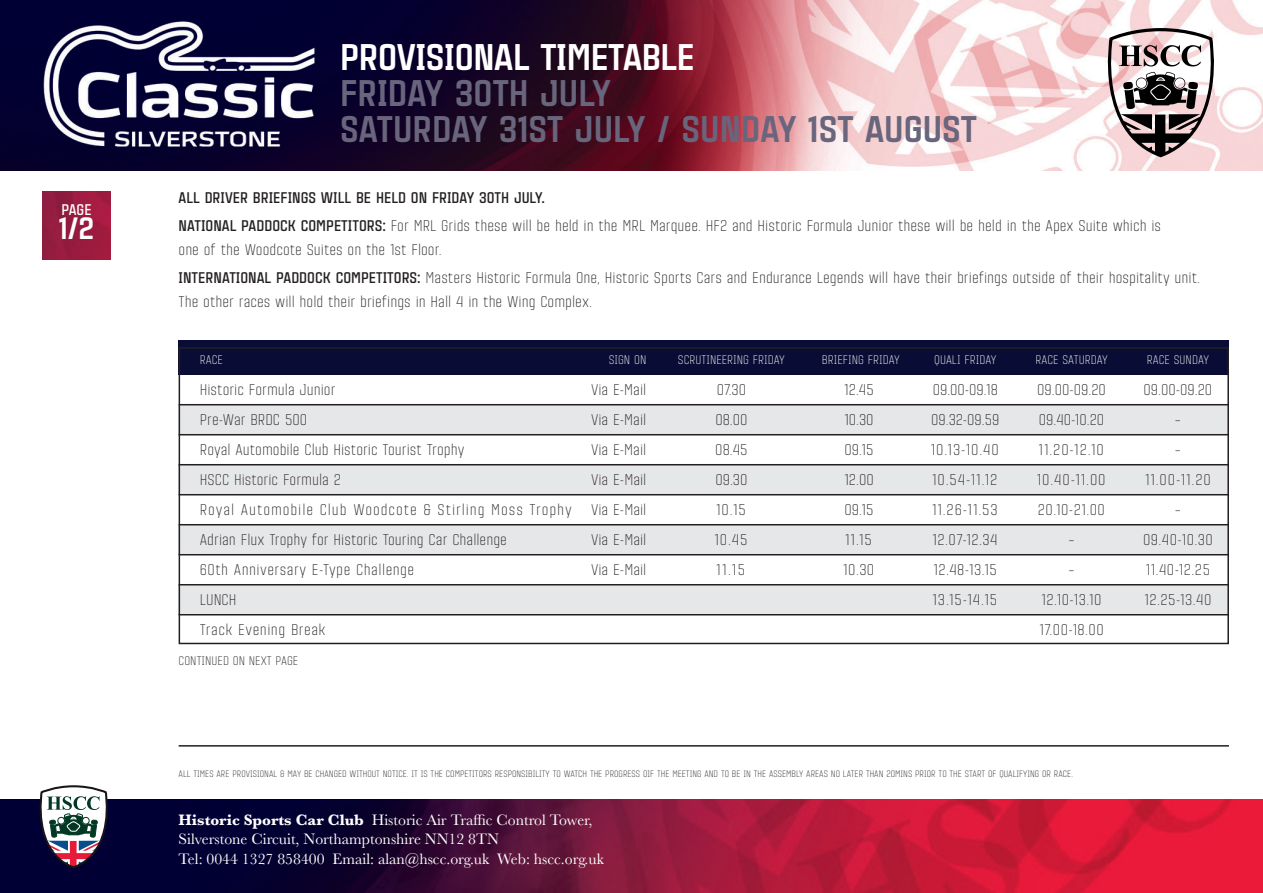
<style>
.page{position:relative;width:1263px;height:893px;background:#fff}
.page>*{position:absolute;margin:0;border:0;box-sizing:border-box;transform-origin:0 0}
.t1{font:900 36px/36px "Citadina";color:#68657d}
.t2{font:900 36px "Citadina";letter-spacing:-.01em;color:#fff}
.t3{font:900 30px "Citadina";color:#fff}
.t4{font:15.75px/19.4px "Baskerville";color:#fff}
.t5{font:300 15px/28.2px "Citadina";color:#231f20}
.t6{font:300 15px "Citadina";letter-spacing:.03em;color:#231f20}
.t7{font:300 15px "Citadina";letter-spacing:.06em;color:#231f20}
.t8{font:700 15px "Citadina";color:#fff}
.t9{font:300 12px "Citadina";color:#fff}
.t10{font:300 12px "Citadina";color:#231f20}
.t11{font:300 9px "Citadina";color:#231f20}
.s1{font-weight:700}
</style>
<div class="page">
<div style="left:179px;top:405px;width:1050px;height:30px;background:#e6e7e9"></div>
<div style="left:179px;top:465px;width:1050px;height:30px;background:#e6e7e9"></div>
<div style="left:179px;top:525px;width:1050px;height:30px;background:#e6e7e9"></div>
<div style="left:179px;top:585px;width:1050px;height:30px;background:#e6e7e9"></div>
<div style="left:179px;top:340px;width:1050px;height:34px;background:#090d35"></div>
<img style="left:0;top:799px;width:1263px;height:94px">
<svg style="left:40px;top:785px;width:68px;height:83px"></svg>
<img style="left:0;top:0;width:1263px;height:170px">
<svg style="left:1106px;top:28px;width:110px;height:129px"></svg>
<hr style="left:179px;top:404px;width:1050px;height:1px;background:#231f20">
<hr style="left:179px;top:434px;width:1050px;height:1px;background:#231f20">
<hr style="left:179px;top:464px;width:1050px;height:1px;background:#231f20">
<hr style="left:179px;top:494px;width:1050px;height:1px;background:#231f20">
<hr style="left:179px;top:524px;width:1050px;height:1px;background:#231f20">
<hr style="left:179px;top:554px;width:1050px;height:1px;background:#231f20">
<hr style="left:179px;top:584px;width:1050px;height:1px;background:#231f20">
<hr style="left:179px;top:614px;width:1050px;height:1px;background:#231f20">
<hr style="left:179px;top:745px;width:1050px;height:2px;background:#231f20">
<div style="left:179px;top:347px;width:1050px;height:297px;border:2px solid #231f20"></div>
<img style="left:43px;top:191px;width:68px;height:68px">
<p class="t8" style="left:61px;top:199px;width:32px">PAGE</p>
<h2 class="t3" style="left:59px;top:206px;width:37px">1/2</h2>
<h1 class="t2" style="left:340px;top:29px;width:356px">PROVISIONAL TIMETABLE</h1>
<h1 class="t1" style="left:340px;top:73px;width:638px">FRIDAY 30TH JULY<br>SATURDAY 31ST JULY / SUNDAY 1ST AUGUST</h1>
<p class="t5" style="left:179px;top:182px;width:984px"><span class="s1">ALL DRIVER BRIEFINGS WILL BE HELD ON FRIDAY 30TH JULY.<br>NATIONAL PADDOCK COMPETITORS:</span> For MRL Grids these will be held in the MRL Marquee. HF2 and Historic Formula Junior these will be held in the Apex Suite which is</p>
<p class="t5" style="left:179px;top:234px;width:1023px">one of the Woodcote Suites on the 1st Floor.<br><span class="s1">INTERNATIONAL PADDOCK COMPETITORS:</span> Masters Historic Formula One, Historic Sports Cars and Endurance Legends will have their briefings outside of their hospitality unit.</p>
<p class="t5" style="left:179px;top:287px;width:415px">The other races will hold their briefings in Hall 4 in the Wing Complex.</p>
<p class="t9" style="left:200px;top:351px;width:25px">RACE</p>
<p class="t9" style="left:609px;top:351px;width:39px">SIGN ON</p>
<p class="t9" style="left:678px;top:351px;width:109px">SCRUTINEERING FRIDAY</p>
<p class="t9" style="left:822px;top:351px;width:79px">BRIEFING FRIDAY</p>
<p class="t9" style="left:934px;top:351px;width:64px">QUALI FRIDAY</p>
<p class="t9" style="left:1035px;top:351px;width:74px">RACE SATURDAY</p>
<p class="t9" style="left:1147px;top:351px;width:64px">RACE SUNDAY</p>
<p class="t5" style="left:200px;top:375px;width:137px">Historic Formula Junior</p>
<p class="t5" style="left:591px;top:375px;width:57px">Via E-Mail</p>
<p class="t5" style="left:717px;top:375px;width:31px">07.30</p>
<p class="t5" style="left:844px;top:375px;width:31px">12.45</p>
<p class="t5" style="left:933px;top:375px;width:67px">09.00-09.18</p>
<p class="t5" style="left:1037px;top:375px;width:70px">09.00-09.20</p>
<p class="t5" style="left:1143px;top:375px;width:70px">09.00-09.20</p>
<p class="t5" style="left:200px;top:405px;width:109px">Pre-War BRDC 500</p>
<p class="t5" style="left:591px;top:405px;width:57px">Via E-Mail</p>
<p class="t5" style="left:715px;top:405px;width:34px">08.00</p>
<p class="t5" style="left:844px;top:405px;width:31px">10.30</p>
<p class="t5" style="left:931px;top:405px;width:70px">09.32-09.59</p>
<p class="t5" style="left:1039px;top:405px;width:67px">09.40-10.20</p>
<p class="t5" style="left:1175px;top:405px;width:8px">–</p>
<p class="t5" style="left:200px;top:435px;width:266px">Royal Automobile Club Historic Tourist Trophy</p>
<p class="t5" style="left:591px;top:435px;width:57px">Via E-Mail</p>
<p class="t5" style="left:715px;top:435px;width:34px">08.45</p>
<p class="t5" style="left:845px;top:435px;width:30px">09.15</p>
<p class="t5" style="left:931px;top:435px;width:70px">10.13-10.40</p>
<p class="t5" style="left:1038px;top:435px;width:67px">11.20-12.10</p>
<p class="t5" style="left:1175px;top:435px;width:8px">–</p>
<p class="t5" style="left:200px;top:465px;width:143px">HSCC Historic Formula 2</p>
<p class="t5" style="left:591px;top:465px;width:57px">Via E-Mail</p>
<p class="t5" style="left:715px;top:465px;width:34px">09.30</p>
<p class="t5" style="left:844px;top:465px;width:31px">12.00</p>
<p class="t5" style="left:932px;top:465px;width:67px">10.54-11.12</p>
<p class="t5" style="left:1037px;top:465px;width:70px">10.40-11.00</p>
<p class="t5" style="left:1145px;top:465px;width:67px">11.00-11.20</p>
<p class="t7" style="left:200px;top:499px;width:373px">Royal Automobile Club Woodcote &amp; Stirling Moss Trophy</p>
<p class="t5" style="left:591px;top:495px;width:57px">Via E-Mail</p>
<p class="t5" style="left:716px;top:495px;width:31px">10.15</p>
<p class="t5" style="left:845px;top:495px;width:30px">09.15</p>
<p class="t5" style="left:932px;top:495px;width:67px">11.26-11.53</p>
<p class="t5" style="left:1038px;top:495px;width:68px">20.10-21.00</p>
<p class="t5" style="left:1175px;top:495px;width:8px">–</p>
<p class="t5" style="left:200px;top:525px;width:309px">Adrian Flux Trophy for Historic Touring Car Challenge</p>
<p class="t5" style="left:591px;top:525px;width:57px">Via E-Mail</p>
<p class="t5" style="left:714px;top:525px;width:35px">10.45</p>
<p class="t5" style="left:845px;top:525px;width:28px">11.15</p>
<p class="t5" style="left:932px;top:525px;width:67px">12.07-12.34</p>
<p class="t5" style="left:1068px;top:525px;width:8px">–</p>
<p class="t5" style="left:1143px;top:525px;width:71px">09.40-10.30</p>
<p class="t6" style="left:200px;top:559px;width:216px">60th Anniversary E-Type Challenge</p>
<p class="t5" style="left:591px;top:555px;width:57px">Via E-Mail</p>
<p class="t5" style="left:716px;top:555px;width:31px">11.15</p>
<p class="t5" style="left:843px;top:555px;width:33px">10.30</p>
<p class="t5" style="left:933px;top:555px;width:65px">12.48-13.15</p>
<p class="t5" style="left:1068px;top:555px;width:8px">–</p>
<p class="t5" style="left:1146px;top:555px;width:66px">11.40-12.25</p>
<p class="t5" style="left:200px;top:585px;width:38px">LUNCH</p>
<p class="t5" style="left:932px;top:585px;width:66px">13.15-14.15</p>
<p class="t5" style="left:1041px;top:585px;width:61px">12.10-13.10</p>
<p class="t5" style="left:1144px;top:585px;width:68px">12.25-13.40</p>
<p class="t6" style="left:200px;top:619px;width:127px">Track Evening Break</p>
<p class="t5" style="left:1039px;top:615px;width:66px">17.00-18.00</p>
<p class="t10" style="left:179px;top:652px;width:121px">CONTINUED ON NEXT PAGE</p>
<p class="t11" style="left:179px;top:767px;width:896px">ALL TIMES ARE PROVISIONAL &amp; MAY BE CHANGED WITHOUT NOTICE. IT IS THE COMPETITORS RESPONSIBILITY TO WATCH THE PROGRESS OIF THE MEETING AND TO BE IN THE ASSEMBLY AREAS NO LATER THAN 20MINS PRIOR TO THE START OF QUALIFYING OR RACE.</p>
<p class="t4" style="left:179px;top:810px;width:427px"><span class="s1">Historic Sports Car Club</span> Historic Air Traffic Control Tower,<br>Silverstone Circuit, Northamptonshire NN12 8TN<br>Tel: 0044 1327 858400 Email: alan@hscc.org.uk Web: hscc.org.uk</p>
</div>
